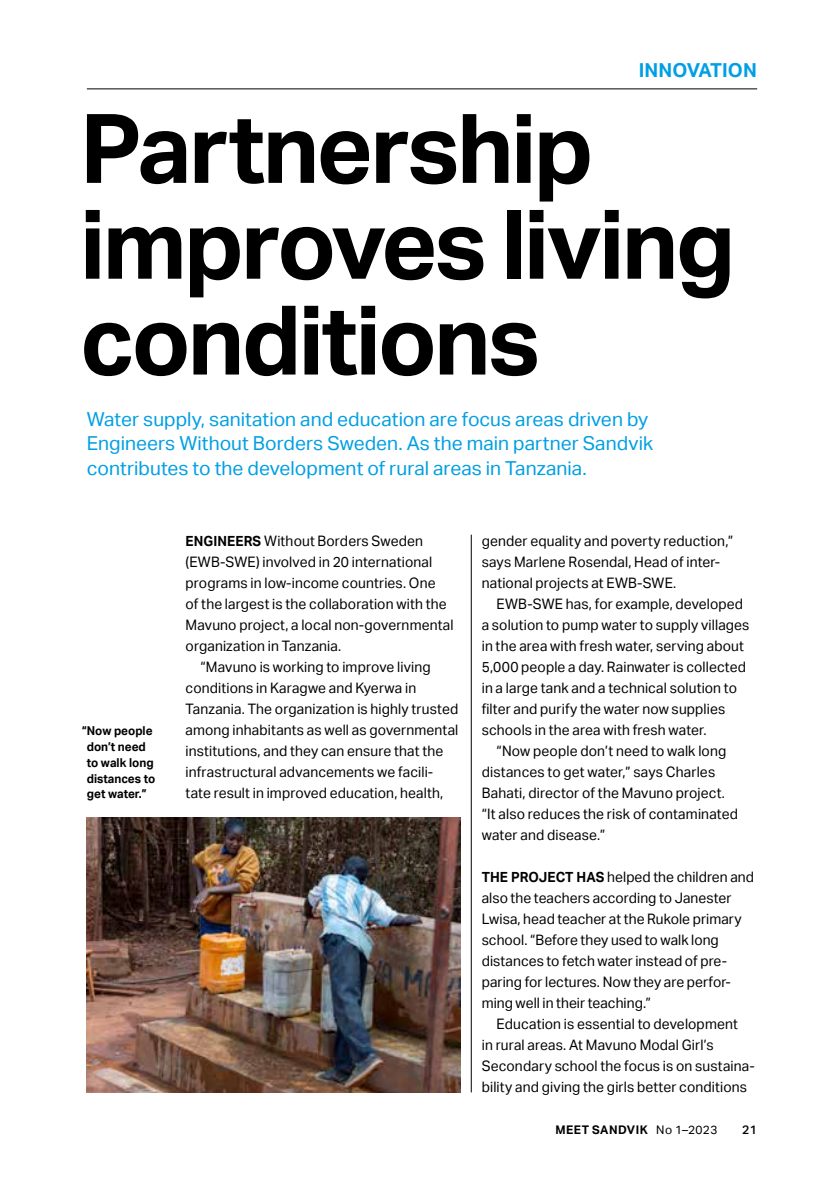
<style>
.page{position:relative;width:819px;height:1186px;background:#fff}
.page>*{position:absolute;margin:0;border:0;box-sizing:border-box;transform-origin:0 0}
.t1{font:700 96.25px/95.7px "Aktiv Grotesk";letter-spacing:-.03em;color:#000}
.t2{font:19.25px/24.5px "Aktiv Grotesk";color:#009fe3}
.t3{font:700 19.25px "Aktiv Grotesk";letter-spacing:.005em;color:#009fe3}
.t4{font:14.35px/21px "Aktiv Grotesk";letter-spacing:.01em;color:#000;scale:.96 1}
.t5{font:700 12.25px/15.8px "Aktiv Grotesk";color:#000;text-align:center;scale:.96 1}
.t6{font:500 12.25px "Aktiv Grotesk";color:#000}
.t7{font:700 11.9px "Aktiv Grotesk";letter-spacing:.04em;color:#000}
.s1{font-weight:700;font-size:14px}
.s2{font-weight:400}
</style>
<div class="page">
<hr style="left:87px;top:89px;width:670px;height:1px;background:#000">
<img style="left:87px;top:817px;width:373px;height:275px">
<hr style="left:471px;top:535px;width:1px;height:557px;background:#000">
<h2 class="t3" style="left:638px;top:59px;width:120px">INNOVATION</h2>
<h1 class="t1" style="left:80px;top:102px;width:657px">Partnership improves living conditions</h1>
<h2 class="t2" style="left:87px;top:406px;width:567px">Water supply, sanitation and education are focus areas driven by<br>Engineers Without Borders Sweden. As the main partner Sandvik contributes to the development of rural areas in Tanzania.</h2>
<p class="t5" style="left:82px;top:723px;width:78px">“Now people don’t need to walk long distances to get water.”</p>
<p class="t4" style="left:185px;top:531px;width:249px"><span class="s1">ENGINEERS</span> Without Borders Sweden</p>
<p class="t4" style="left:185px;top:552px;width:258px">(EWB-SWE) involved in 20 international</p>
<p class="t4" style="left:185px;top:573px;width:262px">programs in low-income countries. One</p>
<p class="t4" style="left:185px;top:594px;width:273px">of the largest is the collaboration with the</p>
<p class="t4" style="left:185px;top:615px;width:280px">Mavuno project, a local non-governmental</p>
<p class="t4" style="left:185px;top:636px;width:164px">organization in Tanzania.</p>
<p class="t4" style="left:200px;top:657px;width:241px">“Mavuno is working to improve living</p>
<p class="t4" style="left:185px;top:678px;width:242px">conditions in Karagwe and Kyerwa in</p>
<p class="t4" style="left:185px;top:699px;width:285px">Tanzania. The organization is highly trusted</p>
<p class="t4" style="left:185px;top:720px;width:285px">among inhabitants as well as governmental</p>
<p class="t4" style="left:185px;top:741px;width:270px">institutions, and they can ensure that the</p>
<p class="t4" style="left:185px;top:762px;width:259px">infrastructural advancements we facili-</p>
<p class="t4" style="left:185px;top:783px;width:270px">tate result in improved education, health,</p>
<p class="t4" style="left:481px;top:531px;width:263px">gender equality and poverty reduction,” says Marlene Rosendal, Head of inter&shy;national projects at EWB-SWE.</p>
<p class="t4" style="left:496px;top:594px;width:258px">EWB-SWE has, for example, developed</p>
<p class="t4" style="left:481px;top:615px;width:280px">a solution to pump water to supply villages</p>
<p class="t4" style="left:481px;top:636px;width:274px">in the area with fresh water, serving about</p>
<p class="t4" style="left:481px;top:657px;width:277px">5,000 people a day. Rainwater is collected</p>
<p class="t4" style="left:481px;top:678px;width:267px">in a large tank and a technical solution to</p>
<p class="t4" style="left:481px;top:699px;width:255px">filter and purify the water now supplies</p>
<p class="t4" style="left:481px;top:720px;width:236px">schools in the area with fresh water.</p>
<p class="t4" style="left:496px;top:741px;width:241px">“Now people don’t need to walk long</p>
<p class="t4" style="left:481px;top:762px;width:245px">distances to get water,” says Charles</p>
<p class="t4" style="left:481px;top:783px;width:255px">Bahati, director of the Mavuno project.</p>
<p class="t4" style="left:481px;top:804px;width:268px">“It also reduces the risk of contaminated</p>
<p class="t4" style="left:481px;top:825px;width:130px">water and disease.”</p>
<p class="t4" style="left:481px;top:867px;width:285px"><span class="s1">THE PROJECT HAS</span> helped the children and also the teachers according to Janester Lwisa, head teacher at the Rukole primary school. “Before they used to walk long distances to fetch water instead of pre&shy;paring for lectures. Now they are perfor&shy;ming well in their teaching.”</p>
<p class="t4" style="left:481px;top:1014px;width:286px;text-indent:15px">Education is essential to development<br>in rural areas. At Mavuno Modal Girl’s Secondary school the focus is on sustaina&shy;bility and giving the girls better conditions</p>
<p class="t7" style="left:555px;top:1122px;width:163px">MEET SANDVIK <span class="s2">No</span> <span class="s2">1–2023</span></p>
<p class="t6" style="left:742px;top:1122px;width:16px">21</p>
</div>
